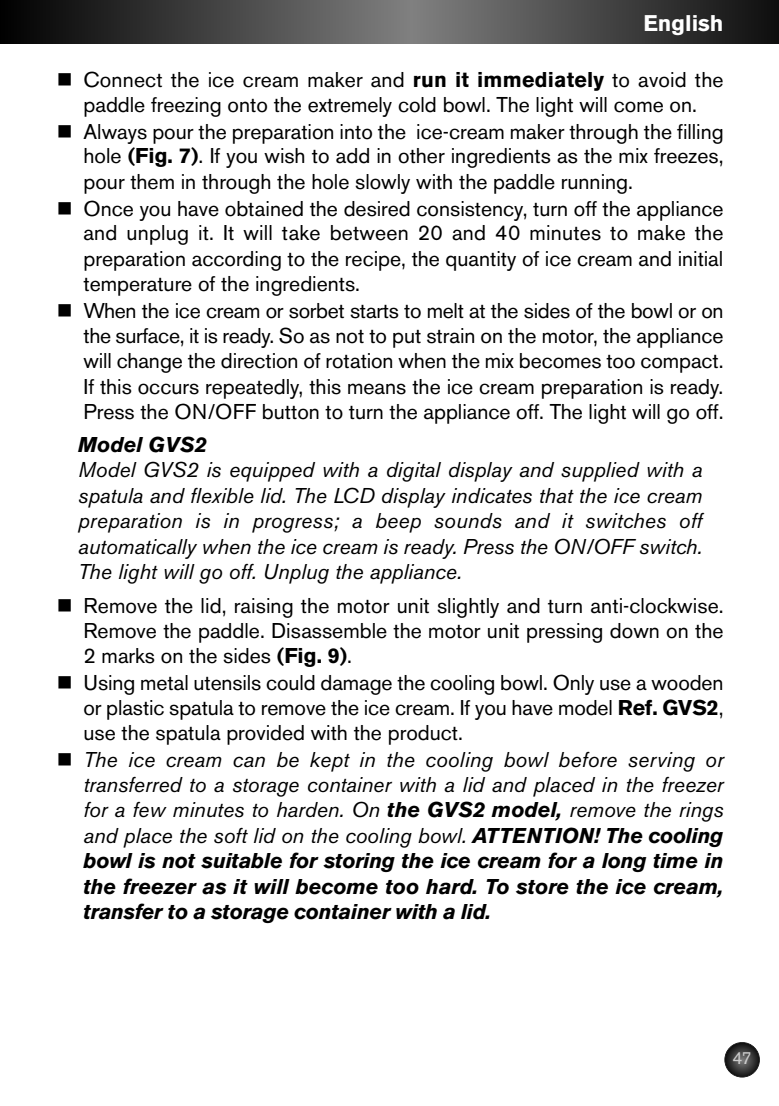
<style>
.page{position:relative;width:779px;height:1106px;background:#fff}
.page>*{position:absolute;margin:0;border:0;box-sizing:border-box;transform-origin:0 0}
.t1{font:700 22.5px "Akzidenz Grotesk BE";color:#fff}
.t2{font:21.25px/25.2px "Akzidenz Grotesk BE";color:#000;text-align:justify}
.t3{font:italic 21.25px/25.2px "Akzidenz Grotesk BE";color:#000;text-align:justify}
.t4{font:italic 700 21.25px "Akzidenz Grotesk BE";color:#000}
.t5{font:17.5px "Akzidenz Grotesk BE";color:#ccc}
.s1{font-weight:700}
</style>
<div class="page">
<svg style="left:0;top:0;width:778px;height:44px;background:#434343"></svg>
<svg style="left:725px;top:1043px;width:33px;height:34px"></svg>
<div style="left:724px;top:1042px;width:35px;height:35px;border:2px solid #000;border-radius:50%"></div>
<p class="t1" style="left:643px;top:15px;width:82px">English</p>
<p class="t2" style="left:57px;top:70px;width:668px;line-height:24.5px;text-align:center">■ Connect the ice cream maker and <span class="s1">run it immediately</span> to avoid the paddle freezing onto the extremely cold bowl. The light will come on.</p>
<p class="t2" style="left:83px;top:121px;width:641px;text-indent:-27px">■ Always pour the preparation into the ice-cream maker through the filling hole <span class="s1">(Fig. 7)</span>. If you wish to add in other ingredients as the mix freezes, pour them in through the hole slowly with the paddle running.</p>
<p class="t2" style="left:83px;top:198px;width:641px;text-indent:-27px">■ Once you have obtained the desired consistency, turn off the appliance and unplug it. It will take between 20 and 40 minutes to make the preparation according to the recipe, the quantity of ice cream and initial temperature of the ingredients.</p>
<p class="t2" style="left:83px;top:300px;width:641px;text-indent:-27px">■ When the ice cream or sorbet starts to melt at the sides of the bowl or on the surface, it is ready. So as not to put strain on the motor, the appliance will change the direction of rotation when the mix becomes too compact.<br>If this occurs repeatedly, this means the ice cream preparation is ready.<br>Press the ON/OFF button to turn the appliance off. The light will go off.</p>
<p class="t4" style="left:78px;top:437px;width:130px">Model GVS2</p>
<p class="t3" style="left:78px;top:459px;width:625px">Model GVS2 is equipped with a digital display and supplied with a spatula and flexible lid. The LCD display indicates that the ice cream preparation is in progress; a beep sounds and it switches off automatically when the ice cream is ready. Press the ON/OFF switch.<br>The light will go off. Unplug the appliance.</p>
<p class="t2" style="left:83px;top:595px;width:641px;text-indent:-27px">■ Remove the lid, raising the motor unit slightly and turn anti-clockwise.<br>Remove the paddle. Disassemble the motor unit pressing down on the 2 marks on the sides <span class="s1">(Fig. 9)</span>.</p>
<p class="t2" style="left:83px;top:672px;width:641px;text-indent:-27px">■ Using metal utensils could damage the cooling bowl. Only use a wooden or plastic spatula to remove the ice cream. If you have model <span class="s1">Ref. GVS2</span>, use the spatula provided with the product.</p>
<p class="t3" style="left:83px;top:749px;width:641px;text-indent:-27px">■ The ice cream can be kept in the cooling bowl before serving or transferred to a storage container with a lid and placed in the freezer for a few minutes to harden. On <span class="s1">the GVS2 model,</span> remove the rings and place the soft lid on the cooling bowl. <span class="s1">ATTENTION! The cooling bowl is not suitable for storing the ice cream for a long time in the freezer as it will become too hard. To store the ice cream, transfer to a storage container with a lid.</span></p>
<p class="t5" style="left:732px;top:1051px;width:21px">47</p>
</div>
